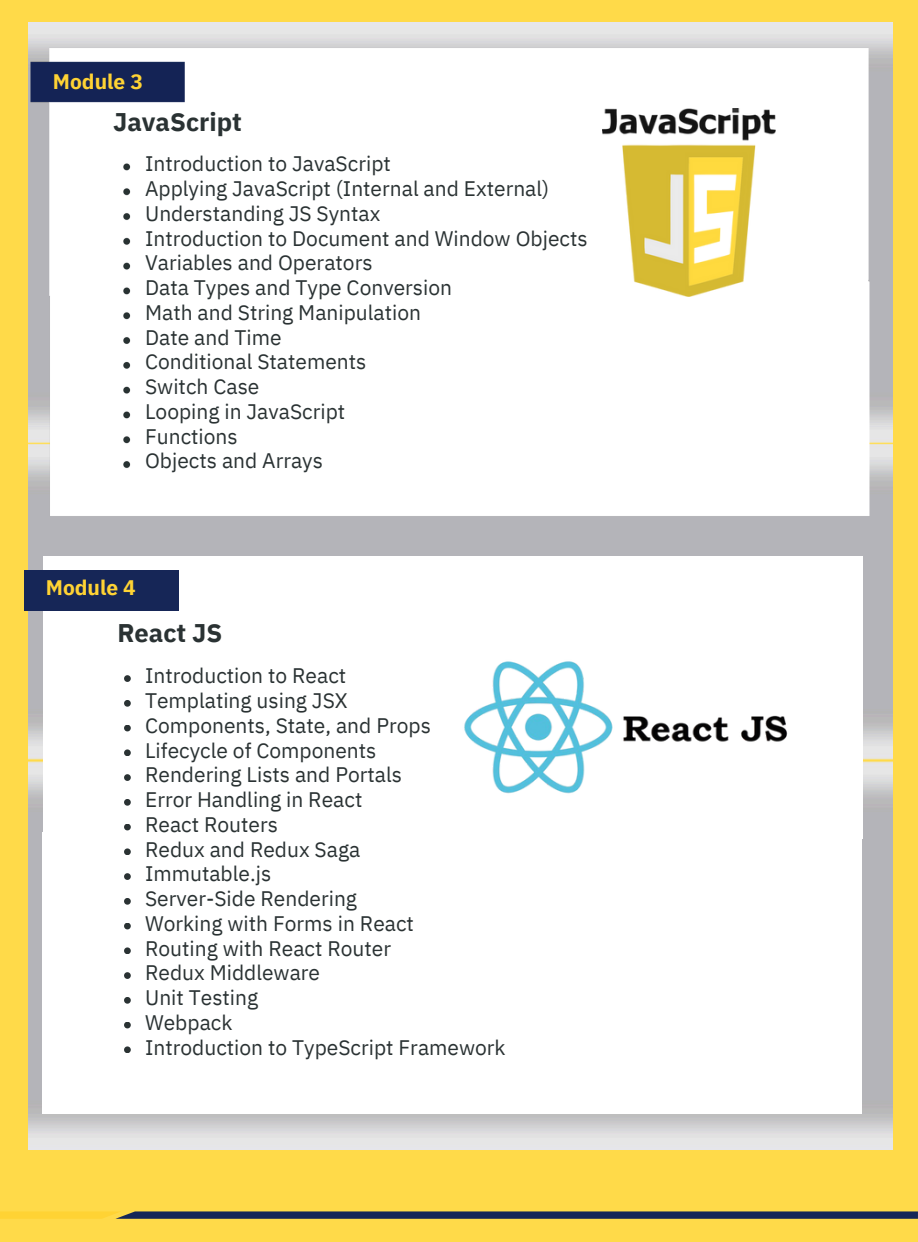
<style>
.page{position:relative;width:918px;height:1242px;background:#ffda49}
.page>*{position:absolute;margin:0;border:0;box-sizing:border-box;transform-origin:0 0}
.t1{font:700 25.5px "IBM Plex Sans";color:#2a3233}
.t2{font:21px/24.8px "IBM Plex Sans";color:#2a3233}
.t3{font:700 21px "IBM Plex Sans";color:#ffd334}
</style>
<div class="page">
<img style="left:29px;top:23px;width:864px;height:1127px">
<div style="left:43px;top:557px;width:819px;height:282px;background:#fff"></div>
<div style="left:25px;top:571px;width:154px;height:40px;background:#162657"></div>
<div style="left:43px;top:833px;width:818px;height:280px;background:#fff"></div>
<svg style="left:0;top:1211px;width:918px;height:8px;background:#464a51"></svg>
<img style="left:28px;top:40px;width:849px;height:483px">
<img style="left:603px;top:109px;width:173px;height:188px">
<img style="left:464px;top:661px;width:324px;height:133px">
<svg style="left:124px;top:675px;width:7px;height:7px"></svg>
<svg style="left:124px;top:700px;width:7px;height:7px"></svg>
<svg style="left:124px;top:725px;width:7px;height:6px"></svg>
<svg style="left:124px;top:749px;width:7px;height:7px"></svg>
<svg style="left:124px;top:774px;width:7px;height:7px"></svg>
<svg style="left:124px;top:799px;width:7px;height:7px"></svg>
<svg style="left:124px;top:824px;width:7px;height:6px"></svg>
<svg style="left:124px;top:848px;width:7px;height:7px"></svg>
<svg style="left:124px;top:873px;width:7px;height:7px"></svg>
<svg style="left:124px;top:898px;width:7px;height:7px"></svg>
<svg style="left:124px;top:923px;width:7px;height:6px"></svg>
<svg style="left:124px;top:947px;width:7px;height:7px"></svg>
<svg style="left:124px;top:972px;width:7px;height:7px"></svg>
<svg style="left:124px;top:997px;width:7px;height:7px"></svg>
<svg style="left:124px;top:1022px;width:7px;height:6px"></svg>
<svg style="left:124px;top:1046px;width:7px;height:7px"></svg>
<h1 class="t3" style="left:53px;top:68px;width:92px">Module 3</h1>
<p class="t1" style="left:113px;top:104px;width:130px">JavaScript</p>
<p class="t2" style="left:145px;top:151px;width:444px">Introduction to JavaScript<br>Applying JavaScript (Internal and External)<br>Understanding JS Syntax<br>Introduction to Document and Window Objects<br>Variables and Operators<br>Data Types and Type Conversion<br>Math and String Manipulation<br>Date and Time<br>Conditional Statements<br>Switch Case<br>Looping in JavaScript<br>Functions<br>Objects and Arrays</p>
<h2 class="t3" style="left:46px;top:574px;width:92px">Module 4</h2>
<p class="t1" style="left:117px;top:616px;width:107px">React JS</p>
<p class="t2" style="left:145px;top:663px;width:362px">Introduction to React<br>Templating using JSX<br>Components, State, and Props<br>Lifecycle of Components<br>Rendering Lists and Portals<br>Error Handling in React<br>React Routers<br>Redux and Redux Saga<br>Immutable.js<br>Server-Side Rendering<br>Working with Forms in React<br>Routing with React Router<br>Redux Middleware<br>Unit Testing<br>Webpack<br>Introduction to TypeScript Framework</p>
</div>
